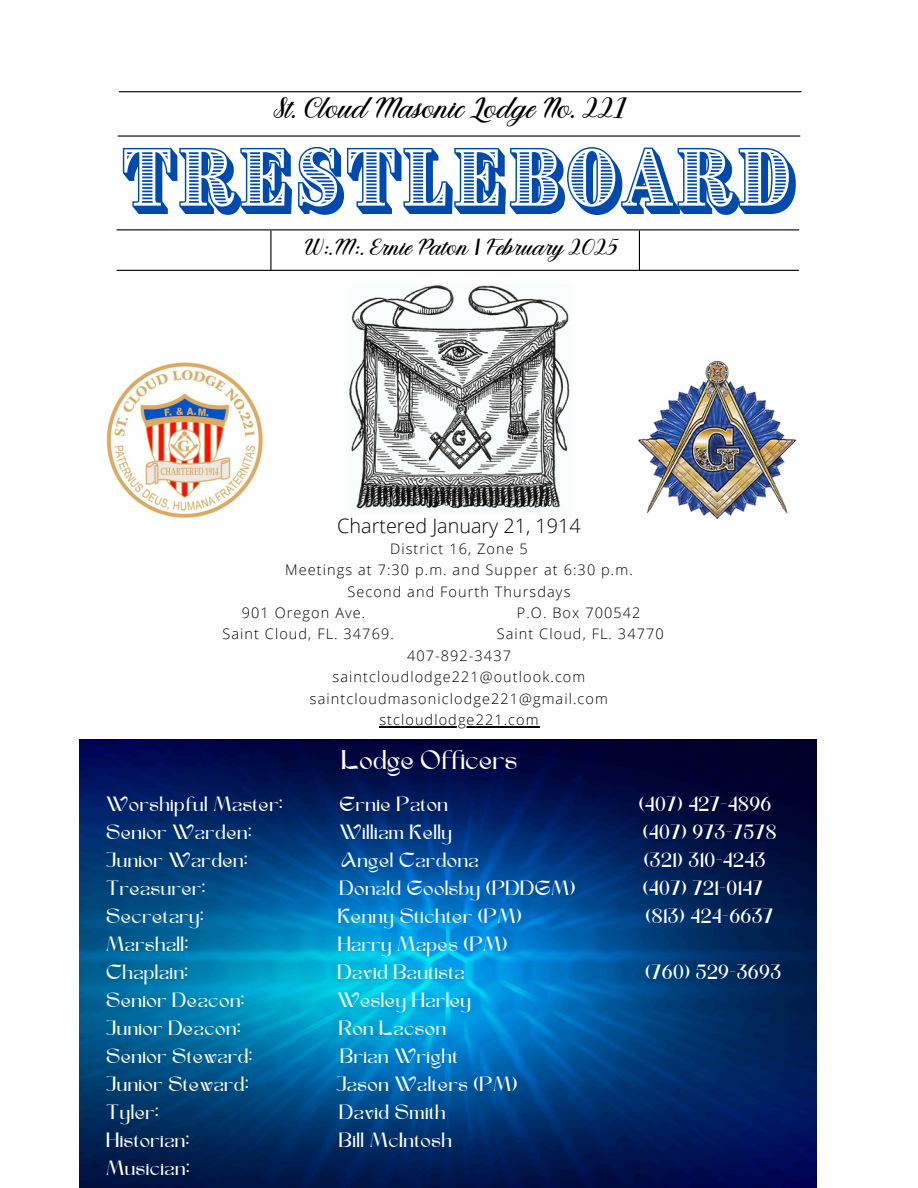
<style>
.page{position:relative;width:918px;height:1188px;background:#fff}
.page>*{position:absolute;margin:0;border:0;box-sizing:border-box;transform-origin:0 0}
.t1{font:69px "Brim Narrow Combined 2";letter-spacing:-.025em;color:#004aad}
.t2{font:27px "SEGO";letter-spacing:-.02em;color:#fff}
.t3{font:21.45px "jok";color:#000}
.t4{font:20.7px "SEGO";color:#fff}
.t5{font:300 19.8px "Open Sans";color:#000}
.t6{font:16.95px "jok";color:#000}
.t7{font:300 14.55px "Open Sans";letter-spacing:.075em;color:#000}
</style>
<div class="page">
<img style="left:349px;top:285px;width:221px;height:224px">
<hr style="left:117px;top:229px;width:682px;height:1px;background:#000">
<hr style="left:118px;top:135px;width:682px;height:2px;background:#000">
<hr style="left:117px;top:270px;width:682px;height:1px;background:#000">
<hr style="left:270px;top:231px;width:1px;height:39px;background:#000">
<hr style="left:639px;top:231px;width:1px;height:39px;background:#000">
<hr style="left:119px;top:91px;width:682px;height:1px;background:#000">
<img style="left:106px;top:362px;width:157px;height:156px">
<img style="left:639px;top:361px;width:157px;height:158px">
<hr style="left:379px;top:726px;width:161px;height:1px;background:#000">
<img style="left:80px;top:740px;width:737px;height:447px">
<h3 class="t3" style="left:273px;top:99px;width:352px">St. Cloud Masonic Lodge No. 221</h3>
<p class="t1" style="left:121px;top:128px;width:678px">TRESTLEBOARD</p>
<p class="t6" style="left:303px;top:239px;width:314px">W:.M:. Ernie Paton | February 2025</p>
<h3 class="t5" style="left:337px;top:512px;width:245px">Chartered January 21, 1914</h3>
<p class="t7" style="left:390px;top:538px;width:139px">District 16, Zone 5</p>
<h1 class="t7" style="left:285px;top:560px;width:349px">Meetings at 7:30 p.m. and Supper at 6:30 p.m.</h1>
<p class="t7" style="left:348px;top:581px;width:224px">Second and Fourth Thursdays</p>
<p class="t7" style="left:242px;top:603px;width:125px">901 Oregon Ave.</p>
<p class="t7" style="left:517px;top:603px;width:125px">P.O. Box 700542</p>
<p class="t7" style="left:222px;top:624px;width:173px">Saint Cloud, FL. 34769.</p>
<p class="t7" style="left:497px;top:624px;width:168px">Saint Cloud, FL. 34770</p>
<h4 class="t7" style="left:407px;top:645px;width:105px">407-892-3437</h4>
<p class="t7" style="left:333px;top:667px;width:254px">saintcloudlodge221@outlook.com</p>
<p class="t7" style="left:310px;top:688px;width:300px">saintcloudmasoniclodge221@gmail.com</p>
<p class="t7" style="left:379px;top:709px;width:161px">stcloudlodge221.com</p>
<p class="t2" style="left:342px;top:749px;width:178px">Lodge Officers</p>
<p class="t4" style="left:107px;top:796px;width:178px">Worshipful Master:</p>
<p class="t4" style="left:340px;top:796px;width:110px">Ernie Paton</p>
<p class="t4" style="left:639px;top:796px;width:135px">(407) 427-4896</p>
<p class="t4" style="left:107px;top:824px;width:147px">Senior Warden:</p>
<p class="t4" style="left:340px;top:824px;width:115px">William Kelly</p>
<p class="t4" style="left:643px;top:824px;width:136px">(407) 973-7578</p>
<p class="t4" style="left:107px;top:852px;width:143px">Junior Warden:</p>
<p class="t4" style="left:341px;top:852px;width:140px">Angel Cardona</p>
<p class="t4" style="left:644px;top:852px;width:124px">(321) 310-4243</p>
<p class="t4" style="left:107px;top:880px;width:101px">Treasurer:</p>
<p class="t4" style="left:340px;top:880px;width:238px">Donald Goolsby (PDDGM)</p>
<p class="t4" style="left:643px;top:880px;width:122px">(407) 721-0147</p>
<p class="t4" style="left:107px;top:908px;width:100px">Secretary:</p>
<p class="t4" style="left:338px;top:908px;width:186px">Kenny Stichter (PM)</p>
<p class="t4" style="left:646px;top:908px;width:130px">(813) 424-6637</p>
<p class="t4" style="left:107px;top:936px;width:84px">Marshall:</p>
<p class="t4" style="left:338px;top:936px;width:172px">Harry Mapes (PM)</p>
<p class="t4" style="left:107px;top:964px;width:84px">Chaplain:</p>
<p class="t4" style="left:338px;top:964px;width:129px">David Bautista</p>
<p class="t4" style="left:646px;top:964px;width:138px">(760) 529-3693</p>
<p class="t4" style="left:107px;top:992px;width:140px">Senior Deacon:</p>
<p class="t4" style="left:338px;top:992px;width:136px">Wesley Harley</p>
<p class="t4" style="left:107px;top:1020px;width:136px">Junior Deacon:</p>
<p class="t4" style="left:339px;top:1020px;width:109px">Ron Lacson</p>
<p class="t4" style="left:107px;top:1048px;width:148px">Senior Steward:</p>
<p class="t4" style="left:341px;top:1048px;width:120px">Brian Wright</p>
<p class="t4" style="left:107px;top:1076px;width:144px">Junior Steward:</p>
<p class="t4" style="left:337px;top:1076px;width:183px">Jason Walters (PM)</p>
<p class="t4" style="left:107px;top:1104px;width:55px">Tyler:</p>
<p class="t4" style="left:340px;top:1104px;width:108px">David Smith</p>
<p class="t4" style="left:107px;top:1132px;width:85px">Historian:</p>
<p class="t4" style="left:340px;top:1132px;width:115px">Bill McIntosh</p>
<p class="t4" style="left:107px;top:1160px;width:85px">Musician:</p>
</div>
